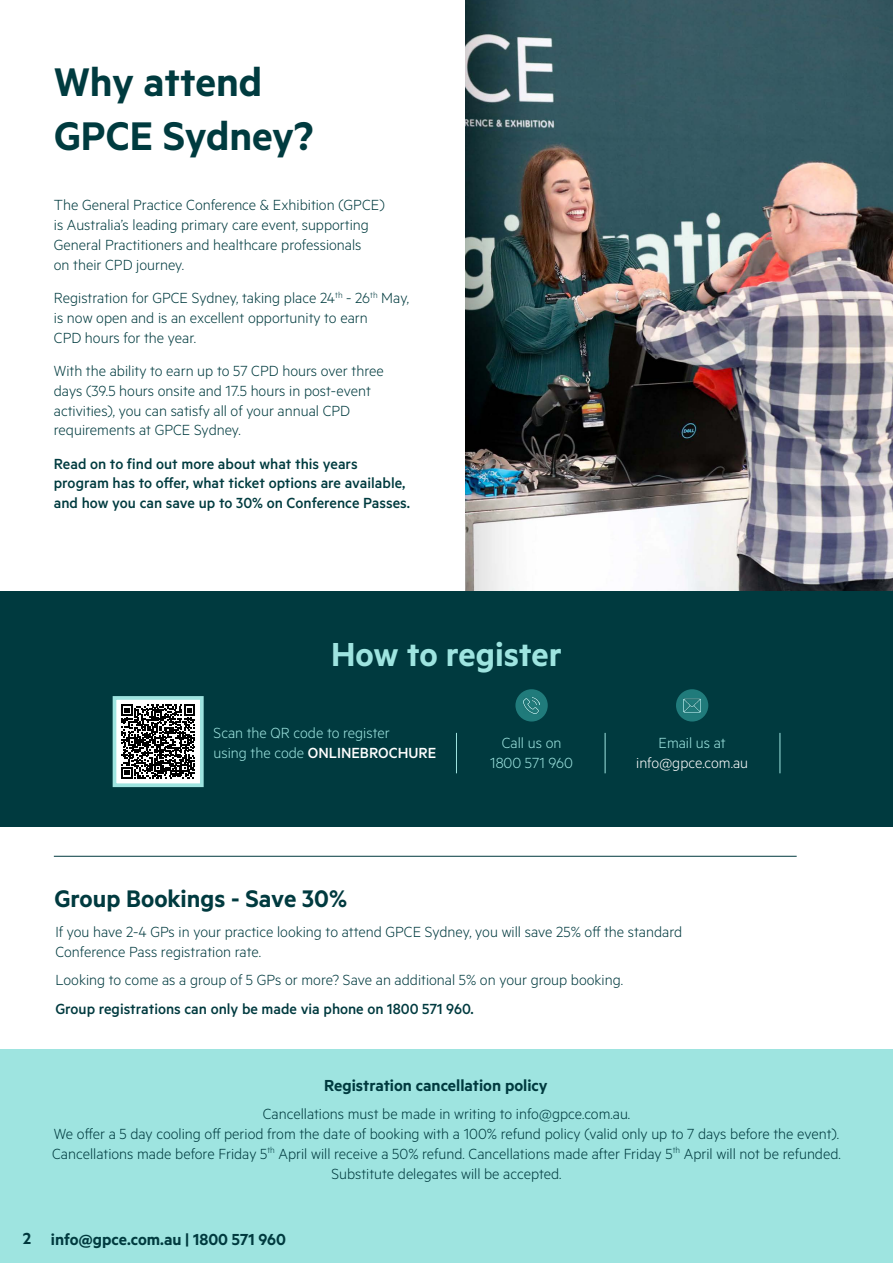
<style>
.page{position:relative;width:893px;height:1263px;background:#fff}
.page>*{position:absolute;margin:0;border:0;box-sizing:border-box;transform-origin:0 0}
.t1{font:600 45px/54px "Metric";color:#003b3f}
.t2{font:600 37.5px "Metric";color:#9ee4e0}
.t3{font:600 27px "Metric";color:#003a3f}
.t4{font:600 18px "Metric";color:#003a3f}
.t5{font:300 16.5px/19.8px "Metric";color:#003a3f;text-align:center}
.t6{font:300 16.5px/19.8px "Metric";color:#003b3f}
.t7{font:500 16.5px/19.8px "Metric";color:#003b3f}
.t8{font:300 16.5px/19.8px "Metric";color:#9ee4e0;text-align:center}
.t9{font:500 16.5px "Metric";color:#003a3f}
.t10{font:300 16.5px "Metric";color:#fff}
.s1{font-weight:500;color:#fff}
.s2{color:#00383d}
</style>
<div class="page">
<div style="left:0;top:1050px;width:893px;height:213px;background:#9ee4e0"></div>
<img style="left:465px;top:0;width:428px;height:591px">
<div style="left:0;top:591px;width:893px;height:235px;background:#003a3f"></div>
<hr style="left:54px;top:856px;width:743px;height:1px;background:#003a3f">
<hr style="left:456px;top:733px;width:1px;height:40px;background:#9ee4e0">
<hr style="left:605px;top:733px;width:1px;height:40px;background:#9ee4e0">
<hr style="left:780px;top:733px;width:1px;height:40px;background:#9ee4e0">
<div style="left:515px;top:689px;width:33px;height:32px;background:#207b7b;border-radius:50%"></div>
<img style="left:524px;top:697px;width:15px;height:16px">
<div style="left:676px;top:689px;width:32px;height:32px;background:#207b7b;border-radius:50%"></div>
<img style="left:683px;top:698px;width:18px;height:15px">
<div style="left:114px;top:698px;width:88px;height:87px;background:#fff"></div>
<svg style="left:121px;top:704px;width:74px;height:75px"></svg>
<div style="left:113px;top:696px;width:91px;height:91px;border:4px solid #9ee4e0"></div>
<h1 class="t1" style="left:54px;top:54px;width:261px">Why attend<br>GPCE Sydney?</h1>
<p class="t6" style="left:54px;top:195px;width:333px">The General Practice Conference &amp; Exhibition (GPCE) is Australia’s leading primary care event, supporting General Practitioners and healthcare professionals<br>on their CPD journey.</p>
<p class="t6" style="left:54px;top:287px;width:357px">Registration for GPCE Sydney, taking place 24<sup>th</sup> - 26<sup>th</sup> May, is now open and is an excellent opportunity to earn<br>CPD hours for the year.</p>
<p class="t6" style="left:54px;top:360px;width:331px">With the ability to earn up to 57 CPD hours over three days (39.5 hours onsite and 17.5 hours in post-event activities), you can satisfy all of your annual CPD requirements at GPCE Sydney.</p>
<p class="t7" style="left:54px;top:453px;width:358px">Read on to find out more about what this years program has to offer, what ticket options are available, and how you can save up to 30% on Conference Passes.</p>
<h2 class="t2" style="left:331px;top:632px;width:232px">How to register</h2>
<p class="t8" style="left:214px;top:722px;width:224px;text-align:left">Scan the QR code to register<br>using the code <span class="s1">ONLINEBROCHURE</span></p>
<h3 class="t3" style="left:54px;top:883px;width:294px">Group Bookings - Save 30%</h3>
<p class="t8" style="left:490px;top:733px;width:84px">Call us on<br>1800 571 960</p>
<p class="t8" style="left:658px;top:733px;width:69px">Email us at</p>
<p class="t10" style="left:636px;top:753px;width:113px">info@gpce.com.au</p>
<p class="t5" style="left:55px;top:921px;width:628px;text-align:left">If you have 2-4 GPs in your practice looking to attend GPCE Sydney, you will save 25% off the standard<br>Conference Pass registration rate.</p>
<p class="t5" style="left:55px;top:970px;width:569px">Looking to come as a group of 5 GPs or more? Save an additional 5% on your group booking.</p>
<p class="t9" style="left:55px;top:999px;width:420px">Group registrations can only be made via phone on 1800 571 960.</p>
<p class="t4" style="left:324px;top:1075px;width:225px">Registration cancellation policy</p>
<p class="t5" style="left:52px;top:1103px;width:790px">Cancellations must be made in writing to info@gpce.com.au.<br>We offer a 5 day cooling off period from the date of booking with a 100% refund policy (valid only up to 7 days before the event).<br>Cancellations made before Friday 5<sup>th</sup> April will receive a 50% refund. Cancellations made after Friday 5<sup>th</sup> April will not be refunded.<br>Substitute delegates will be accepted.</p>
<p class="t4" style="left:23px;top:1229px;width:265px"><span class="s2">2</span> info@gpce.com.au | 1800 571 960</p>
</div>
